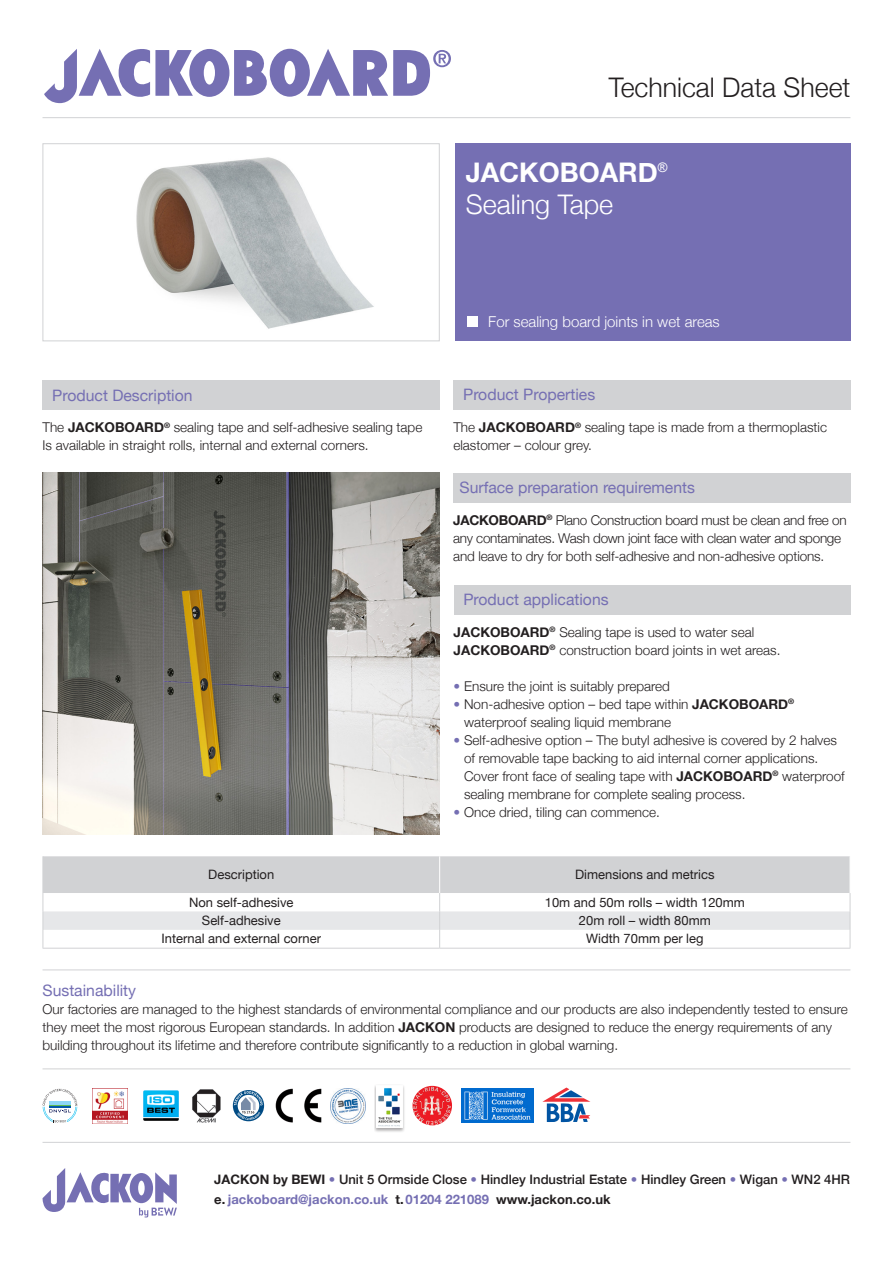
<style>
.page{position:relative;width:893px;height:1263px;background:#fff}
.page>*{position:absolute;margin:0;border:0;box-sizing:border-box;transform-origin:0 0}
.headline_light30_wei{font:300 27px "Helvetica Neue";color:#231f20}
.name_neu{font:700 27px "Helvetica Neue";color:#fff}
.name_neu-2{font:300 27px "Helvetica Neue";color:#fff}
.name_neu-3{font:15.75px "Helvetica Neue";color:#756fb3}
.spalte_8pt{font:15.75px "Helvetica Neue";color:#756fb3}
.spalte_8pt-2{font:300 15px "Helvetica Neue";color:#fff}
.spalte_8pt-3{font:300 13.5px/18px "Helvetica Neue";color:#231f20}
.spalte_8pt-4{font:300 13.5px/18px "Helvetica Neue";letter-spacing:-.02em;color:#231f20}
.spalte_8pt-5{font:500 13.05px "Helvetica Neue";color:#231f20}
.t1{font:700 13.05px "Helvetica Neue";color:#756fb3}
.t2{font:12.9px "Helvetica Neue";color:#231f20}
.s1{font-weight:700}
.s2{color:#756fb3}
.s3{color:#231f20}
</style>
<div class="page">
<div style="left:43px;top:381px;width:397px;height:29px;background:#d1d2d4"></div>
<div style="left:454px;top:585px;width:396px;height:30px;background:#d1d2d4"></div>
<div style="left:453px;top:381px;width:398px;height:29px;background:#d1d2d4"></div>
<div style="left:453px;top:473px;width:397px;height:30px;background:#d1d2d4"></div>
<div style="left:455px;top:143px;width:395px;height:198px;background:#756fb3"></div>
<img style="left:136px;top:157px;width:238px;height:172px">
<div style="left:43px;top:143px;width:397px;height:198px;border:1px solid #d1d2d4"></div>
<hr style="left:43px;top:117px;width:807px;height:1px;background:#d1d2d4">
<img style="left:43px;top:473px;width:397px;height:361px">
<div style="left:467px;top:316px;width:11px;height:11px;background:#fff"></div>
<svg style="left:43px;top:856px;width:808px;height:92px"></svg>
<hr style="left:43px;top:948px;width:397px;height:1px;background:#d1d2d4">
<hr style="left:440px;top:948px;width:410px;height:1px;background:#d1d2d4">
<hr style="left:43px;top:1142px;width:807px;height:1px;background:#d1d2d4">
<img style="left:412px;top:1086px;width:40px;height:39px;border-radius:20px">
<hr style="left:43px;top:969px;width:807px;height:1px;background:#d1d2d4">
<hr style="left:43px;top:1068px;width:807px;height:1px;background:#d1d2d4">
<svg style="left:542px;top:1087px;width:48px;height:35px"></svg>
<img style="left:462px;top:1088px;width:72px;height:35px">
<img style="left:92px;top:1088px;width:35px;height:35px">
<img style="left:143px;top:1090px;width:35px;height:31px">
<svg style="left:43px;top:1089px;width:34px;height:33px"></svg>
<img style="left:331px;top:1088px;width:35px;height:35px">
<img style="left:275px;top:1088px;width:46px;height:35px">
<img style="left:192px;top:1089px;width:29px;height:34px">
<svg style="left:233px;top:1090px;width:31px;height:31px"></svg>
<svg style="left:234px;top:1091px;width:29px;height:29px"></svg>
<div style="left:374px;top:1084px;width:32px;height:49px;background:#231f20;opacity:.4"></div>
<img style="left:376px;top:1085px;width:27px;height:43px">
<svg style="left:44px;top:48px;width:407px;height:55px"></svg>
<svg style="left:43px;top:1168px;width:134px;height:49px"></svg>
<p class="headline_light30_wei" style="left:609px;top:65px;width:243px">Technical Data Sheet</p>
<p class="name_neu" style="left:466px;top:152px;width:203px">JACKOBOARD<sup>®</sup></p>
<p class="name_neu-2" style="left:466px;top:183px;width:149px">Sealing Tape</p>
<p class="name_neu-3" style="left:52px;top:384px;width:142px">Product Description</p>
<p class="spalte_8pt-3" style="left:43px;top:418px;width:381px">The <span class="s1">JACKOBOARD</span><sup>®</sup> sealing tape and self-adhesive sealing tape</p>
<p class="spalte_8pt-3" style="left:43px;top:436px;width:328px">Is available in straight rolls, internal and external corners.</p>
<p class="spalte_8pt-2" style="left:488px;top:309px;width:233px">For sealing board joints in wet areas</p>
<p class="name_neu-3" style="left:463px;top:383px;width:134px">Product Properties</p>
<p class="spalte_8pt-3" style="left:453px;top:418px;width:375px">The <span class="s1">JACKOBOARD</span><sup>®</sup> sealing tape is made from a thermoplastic elastomer – colour grey.</p>
<p class="name_neu-3" style="left:459px;top:476px;width:237px">Surface preparation requirements</p>
<p class="spalte_8pt-4" style="left:453px;top:510px;width:395px"><span class="s1">JACKOBOARD</span><sup>®</sup> Plano Construction board must be clean and free on any contaminates. Wash down joint face with clean water and sponge and leave to dry for both self-adhesive and non-adhesive options.</p>
<p class="name_neu-3" style="left:463px;top:588px;width:147px">Product applications</p>
<p class="spalte_8pt-3" style="left:454px;top:622px;width:328px"><span class="s1">JACKOBOARD</span><sup>®</sup> Sealing tape is used to water seal<br><span class="s1">JACKOBOARD</span><sup>®</sup> construction board joints in wet areas.</p>
<p class="spalte_8pt-3" style="left:454px;top:676px;width:218px"><span class="s2">•</span> Ensure the joint is suitably prepared</p>
<p class="spalte_8pt-3" style="left:464px;top:694px;width:332px;text-indent:-11px"><span class="s2">•</span> Non-adhesive option – bed tape within <span class="s1">JACKOBOARD</span><sup>® </sup>waterproof sealing liquid membrane</p>
<p class="spalte_8pt-3" style="left:464px;top:730px;width:374px;text-indent:-11px"><span class="s2">•</span> Self-adhesive option – The butyl adhesive is covered by 2 halves of removable tape backing to aid internal corner applications.</p>
<p class="spalte_8pt-3" style="left:464px;top:766px;width:382px">Cover front face of sealing tape with <span class="s1">JACKOBOARD</span><sup>®</sup> waterproof sealing membrane for complete sealing process.</p>
<p class="spalte_8pt-3" style="left:454px;top:802px;width:208px"><span class="s2">•</span> Once dried, tiling can commence.</p>
<p class="t2" style="left:208px;top:865px;width:68px">Description</p>
<p class="t2" style="left:575px;top:865px;width:141px">Dimensions and metrics</p>
<p class="t2" style="left:189px;top:893px;width:106px">Non self-adhesive</p>
<p class="t2" style="left:545px;top:893px;width:202px">10m and 50m rolls – width 120mm</p>
<p class="t2" style="left:202px;top:911px;width:80px">Self-adhesive</p>
<p class="t2" style="left:579px;top:911px;width:133px">20m roll – width 80mm</p>
<p class="t2" style="left:161px;top:929px;width:161px">Internal and external corner</p>
<p class="t2" style="left:586px;top:929px;width:119px">Width 70mm per leg</p>
<p class="spalte_8pt" style="left:43px;top:979px;width:95px">Sustainability</p>
<p class="spalte_8pt-3" style="left:43px;top:999px;width:807px">Our factories are managed to the highest standards of environmental compliance and our products are also independently tested to ensure they meet the most rigorous European standards. In addition <span class="s1">JACKON</span> products are designed to reduce the energy requirements of any building throughout its lifetime and therefore contribute significantly to a reduction in global warning.</p>
<p class="spalte_8pt-5" style="left:214px;top:1169px;width:637px"><span class="s1">JACKON by BEWI</span> <span class="s2">•</span> Unit 5 Ormside Close <span class="s2">•</span> Hindley Industrial Estate <span class="s2">•</span> Hindley Green <span class="s2">•</span> Wigan <span class="s2">•</span> WN2 4HR</p>
<p class="t1" style="left:214px;top:1189px;width:398px"><span class="s3">e.</span> jackoboard@jackon.co.uk <span class="s3">t.</span> 01204 221089 <span class="s3">www.jackon.co.uk</span></p>
</div>
